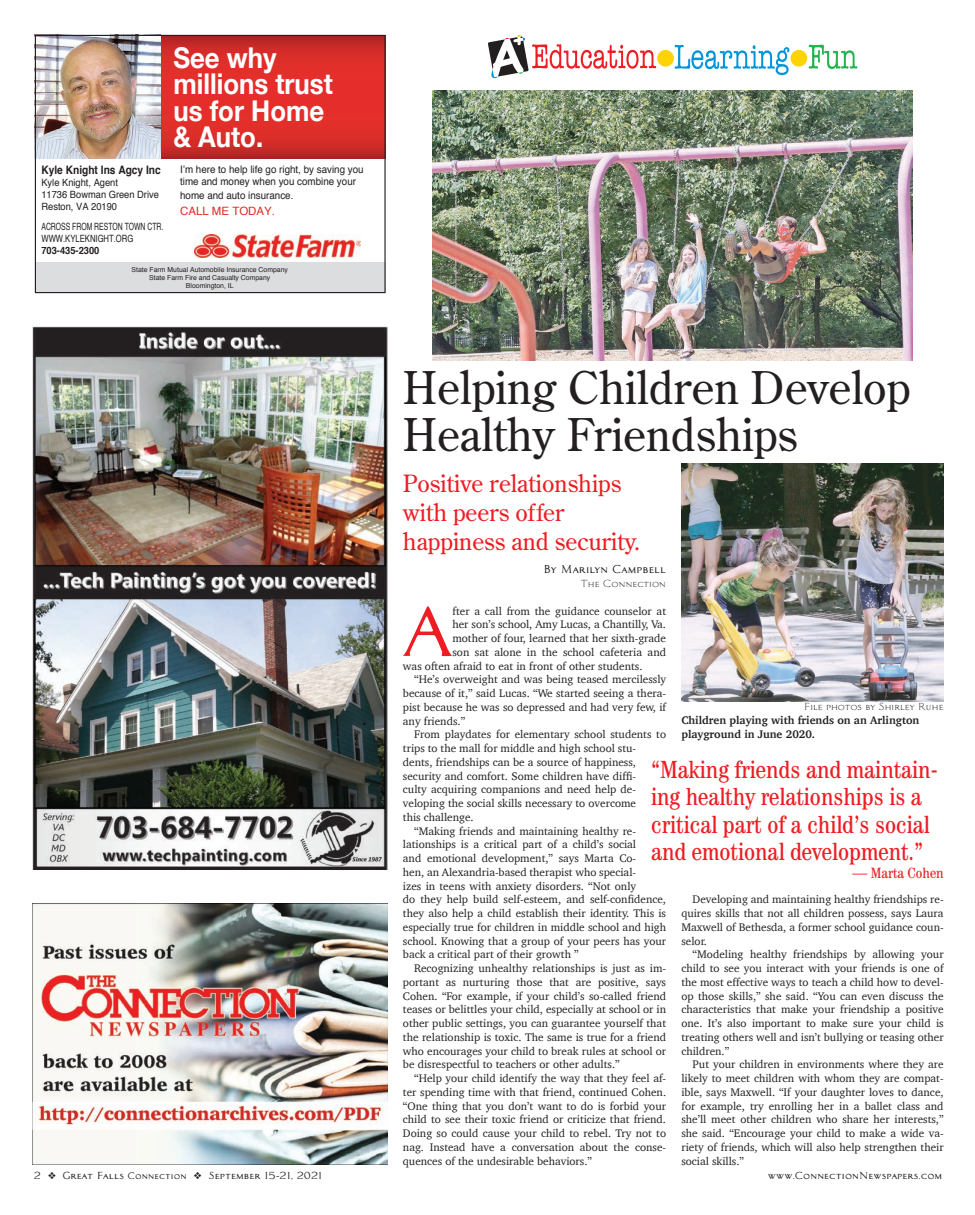
<style>
.page{position:relative;width:975px;height:1215px;background:#fff}
.page>*{position:absolute;margin:0;border:0;box-sizing:border-box;transform-origin:0 0}
.t1{font:69px "Architect Bold V";color:#ee1d23}
.t2{font:45px/47.5px "Century Old Style";color:#231f20}
.t3{font:700 28.62px/26.4px "Helvetica Neue";color:#fff;scale:.9 1}
.t4{font:condensed 25px/27.5px "Century IT Cby BT";color:#ee1d23}
.t5{font:23.75px/28.8px "Century Old Style";color:#ee1d23}
.t6{font:condensed 15px "Century IT Cby BT";color:#ee1d23}
.t7{font:700 11.62px "Helvetica";color:#231f20;scale:.87 1}
.t8{font:11.5px "Helvetica";color:#e22725}
.t9{font:11.25px/13.8px "Charter";color:#231f20;text-align:justify}
.t10{font:700 11.25px/13.8px "Charter";color:#231f20}
.t11{font:11.25px "Architect Bold V";color:#231f20}
.t12{font:10.38px/12.4px "Helvetica";color:#231f20;scale:.95 1}
.t13{font:10px "Architect Bold V";color:#231f20}
.t14{font:10px/12px "Helvetica";color:#231f20;scale:.93 1}
.t15{font:10px/12px "Helvetica";color:#231f20;scale:.68 1}
.t16{font:10px "Architect Roman V";color:#231f20}
.t17{font:700 10px "Helvetica";color:#231f20;scale:.93 1}
.t18{font:6.88px/8.2px "Helvetica";color:#231f20;text-align:center}
.s1{font-size:9.25px}
</style>
<div class="page">
<img style="left:433px;top:91px;width:480px;height:270px">
<img style="left:681px;top:463px;width:263px;height:238px">
<div style="left:790px;top:49px;width:18px;height:18px;border:1px solid #fff;border-radius:50%"></div>
<div style="left:657px;top:49px;width:18px;height:18px;border:1px solid #fff;border-radius:50%"></div>
<svg style="left:488px;top:35px;width:169px;height:43px"></svg>
<svg style="left:673px;top:44px;width:118px;height:32px"></svg>
<svg style="left:808px;top:44px;width:50px;height:25px"></svg>
<div style="left:791px;top:50px;width:16px;height:17px;background:#fed304;border-radius:50%"></div>
<div style="left:657px;top:50px;width:17px;height:17px;background:#fed304;border-radius:50%"></div>
<img style="left:32px;top:327px;width:356px;height:542px">
<div style="left:35px;top:262px;width:351px;height:31px;background:#dcdddf"></div>
<svg style="left:160px;top:37px;width:224px;height:58px;background:#d92d2a"></svg>
<svg style="left:160px;top:95px;width:224px;height:63px;background:#da2d2a"></svg>
<img style="left:37px;top:37px;width:123px;height:121px">
<img style="left:195px;top:234px;width:165px;height:23px">
<div style="left:35px;top:35px;width:351px;height:258px;border:1px solid #231f20"></div>
<img style="left:33px;top:904px;width:355px;height:261px">
<p class="t7" style="left:41px;top:163px;width:139px">Kyle Knight Ins Agcy Inc</p>
<p class="t14" style="left:41px;top:177px;width:128px">Kyle Knight, Agent<br>11736 Bowman Green Drive<br>Reston, VA 20190</p>
<p class="t15" style="left:41px;top:221px;width:181px">ACROSS FROM RESTON TOWN CTR.<br>WWW.KYLEKNIGHT.ORG</p>
<p class="t17" style="left:41px;top:244px;width:64px">703-435-2300</p>
<h3 class="t3" style="left:173px;top:45px;width:179px">See why millions trust us for Home &amp; Auto.</h3>
<p class="t12" style="left:180px;top:163px;width:195px">I’m here to help life go right, by saving you time and money when you combine your</p>
<p class="t12" style="left:180px;top:189px;width:121px">home and auto insurance.</p>
<p class="t8" style="left:180px;top:204px;width:96px">CALL ME TODAY.</p>
<p class="t18" style="left:132px;top:265px;width:158px">State Farm Mutual Automobile Insurance Company<br>State Farm Fire and Casualty Company<br>Bloomington, IL</p>
<h2 class="t2" style="left:403px;top:362px;width:509px">Helping Children Develop<br>Healthy Friendships</h2>
<h3 class="t5" style="left:403px;top:469px;width:239px">Positive relationships with peers offer happiness and security.</h3>
<p class="t11" style="left:543px;top:563px;width:124px">By Marilyn Campbell</p>
<p class="t16" style="left:581px;top:578px;width:87px">The Connection</p>
<h1 class="t1" style="left:403px;top:593px;width:51px">A</h1>
<p class="t9" style="left:452px;top:604px;width:215px">fter a call from the guidance counselor at</p>
<p class="t9" style="left:452px;top:618px;width:215px">her son’s school, Amy Lucas, a Chantilly, Va.</p>
<p class="t9" style="left:452px;top:631px;width:215px">mother of four, learned that her sixth-grade</p>
<p class="t9" style="left:452px;top:645px;width:215px">son sat alone in the school cafeteria and</p>
<p class="t9" style="left:403px;top:659px;width:241px">was often afraid to eat in front of other students.</p>
<p class="t9" style="left:414px;top:673px;width:253px">“He’s overweight and was being teased mercilessly</p>
<p class="t9" style="left:403px;top:686px;width:265px">because of it,” said Lucas. “We started seeing a thera-</p>
<p class="t9" style="left:403px;top:700px;width:265px">pist because he was so depressed and had very few, if</p>
<p class="t9" style="left:403px;top:714px;width:64px">any friends.”</p>
<p class="t9" style="left:414px;top:728px;width:253px">From playdates for elementary school students to</p>
<p class="t9" style="left:403px;top:741px;width:235px">trips to the mall for middle and high school stu-</p>
<p class="t9" style="left:403px;top:755px;width:235px">dents, friendships can be a source of happiness,</p>
<p class="t9" style="left:403px;top:769px;width:235px">security and comfort. Some children have diffi-</p>
<p class="t9" style="left:403px;top:783px;width:235px">culty acquiring companions and need help de-</p>
<p class="t9" style="left:403px;top:796px;width:235px">veloping the social skills necessary to overcome</p>
<p class="t9" style="left:403px;top:810px;width:72px">this challenge.</p>
<p class="t9" style="left:414px;top:824px;width:223px">“Making friends and maintaining healthy re-</p>
<p class="t9" style="left:403px;top:838px;width:235px">lationships is a critical part of a child’s social</p>
<p class="t9" style="left:403px;top:851px;width:235px">and emotional development,” says Marta Co-</p>
<p class="t9" style="left:403px;top:865px;width:235px">hen, an Alexandria-based therapist who special-</p>
<p class="t9" style="left:403px;top:879px;width:235px">izes in teens with anxiety disorders. “Not only</p>
<p class="t9" style="left:403px;top:893px;width:265px">do they help build self-esteem, and self-confidence,</p>
<p class="t9" style="left:403px;top:906px;width:265px">they also help a child establish their identity. This is</p>
<p class="t9" style="left:403px;top:920px;width:265px">especially true for children in middle school and high</p>
<p class="t9" style="left:403px;top:934px;width:265px">school. Knowing that a group of your peers has your</p>
<p class="t9" style="left:403px;top:948px;width:177px">back a critical part of their growth ”</p>
<p class="t9" style="left:414px;top:961px;width:253px">Recognizing unhealthy relationships is just as im-</p>
<p class="t9" style="left:403px;top:975px;width:265px">portant as nurturing those that are positive, says</p>
<p class="t9" style="left:403px;top:989px;width:265px">Cohen. “For example, if your child’s so-called friend</p>
<p class="t9" style="left:403px;top:1003px;width:265px">teases or belittles your child, especially at school or in</p>
<p class="t9" style="left:403px;top:1016px;width:265px">other public settings, you can guarantee yourself that</p>
<p class="t9" style="left:403px;top:1030px;width:265px">the relationship is toxic. The same is true for a friend</p>
<p class="t9" style="left:403px;top:1044px;width:265px">who encourages your child to break rules at school or</p>
<p class="t9" style="left:403px;top:1058px;width:218px">be disrespectful to teachers or other adults.”</p>
<p class="t9" style="left:414px;top:1071px;width:253px">“Help your child identify the way that they feel af-</p>
<p class="t9" style="left:403px;top:1085px;width:265px">ter spending time with that friend, continued Cohen.</p>
<p class="t9" style="left:403px;top:1099px;width:265px">“One thing that you don’t want to do is forbid your</p>
<p class="t9" style="left:403px;top:1113px;width:265px">child to see their toxic friend or criticize that friend.</p>
<p class="t9" style="left:403px;top:1126px;width:265px">Doing so could cause your child to rebel. Try not to</p>
<p class="t9" style="left:403px;top:1140px;width:265px">nag. Instead have a conversation about the conse-</p>
<p class="t9" style="left:403px;top:1154px;width:191px">quences of the undesirable behaviors.”</p>
<p class="t16" style="left:804px;top:701px;width:141px">File photos by Shirley Ruhe</p>
<p class="t10" style="left:681px;top:713px;width:240px">Children playing with friends on an Arlington playground in June 2020.</p>
<h3 class="t4" style="left:651px;top:755px;width:288px">“Making friends and maintain&shy;ing healthy relationships is a critical part of a child’s social and emotional development.”</h3>
<h3 class="t6" style="left:852px;top:863px;width:93px">— Marta Cohen</h3>
<p class="t9" style="left:681px;top:893px;width:264px;text-indent:11px">Developing and maintaining healthy friendships re&shy;quires skills that not all children possess, says Laura Maxwell of Bethesda, a former school guidance coun&shy;selor.</p>
<p class="t9" style="left:681px;top:948px;width:264px;text-indent:11px">“Modeling healthy friendships by allowing your child to see you interact with your friends is one of the most effective ways to teach a child how to devel&shy;op those skills,” she said. “You can even discuss the characteristics that make your friendship a positive one. It’s also important to make sure your child is treating others well and isn’t bullying or teasing other children.”</p>
<p class="t9" style="left:681px;top:1058px;width:264px;text-indent:11px">Put your children in environments where they are likely to meet children with whom they are compat&shy;ible, says Maxwell. “If your daughter loves to dance, for example, try enrolling her in a ballet class and she’ll meet other children who share her interests,” she said. “Encourage your child to make a wide va&shy;riety of friends, which will also help strengthen their social skills.”</p>
<p class="t13" style="left:34px;top:1170px;width:290px">2 ❖ Great Falls <span class="s1">Connection</span> ❖ September 15-21, 2021</p>
<p class="t13" style="left:768px;top:1170px;width:176px">www.ConnectionNewspapers.com</p>
</div>
